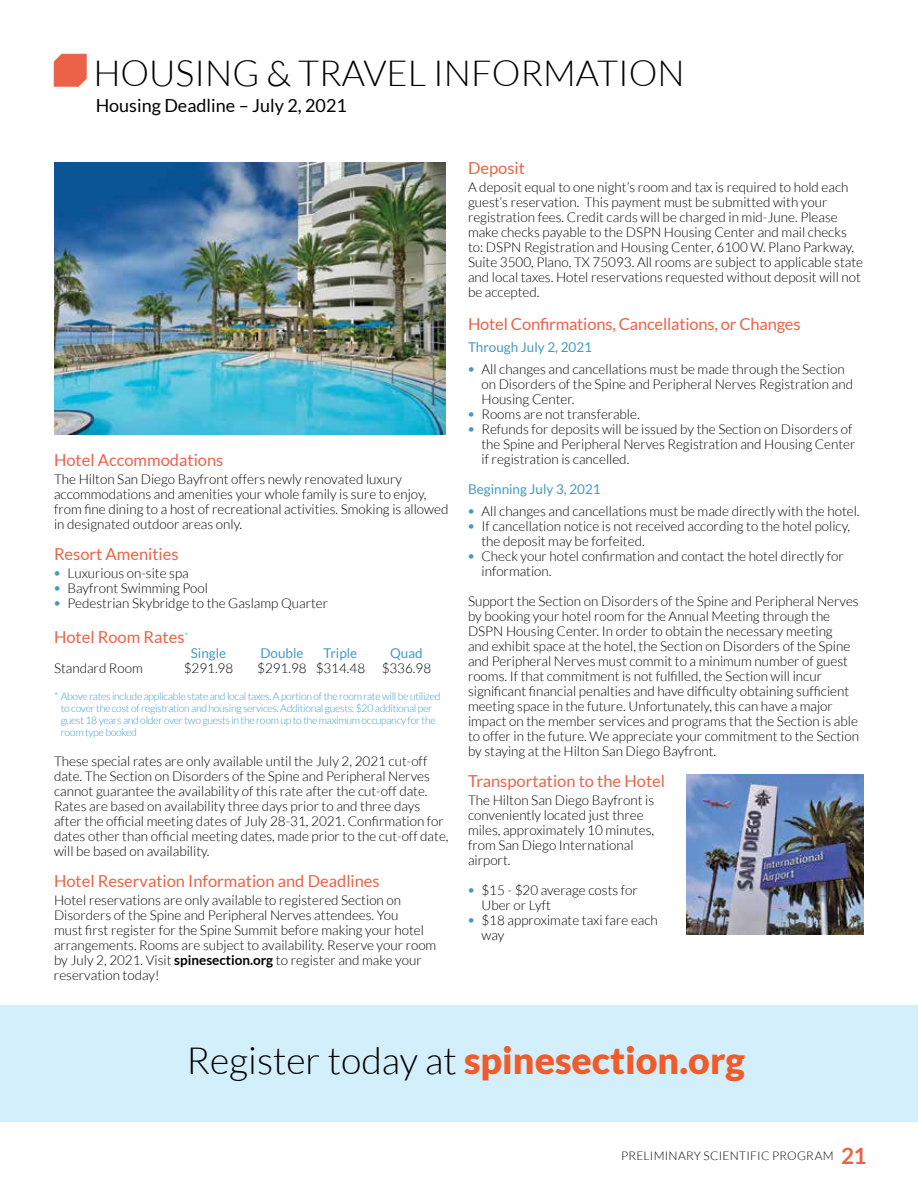
<style>
.page{position:relative;width:918px;height:1188px;background:#fff}
.page>*{position:absolute;margin:0;border:0;box-sizing:border-box;transform-origin:0 0}
.t1{font:900 37.5px "Lato";color:#f15a29}
.t2{font:300 36px "Lato";color:#000}
.t3{font:18px "Lato";color:#000}
.t4{font:16.5px "Lato";color:#ea6348}
.t5{font:300 13.5px/15px "Lato";color:#000}
.t6{font:13.5px "Lato";color:#469ac2}
.t7{font:300 12px "Lato";letter-spacing:.015em;color:#000}
.t8{font:300 10.5px/12px "Lato";letter-spacing:-.03em;color:#469ac2}
.s1{font-family:"New Baskerville";font-weight:400;color:#469ac2}
.s2{font-weight:700}
.s3{font-weight:300;color:#000}
.s4{font-weight:700;font-size:22.5px;color:#ea6348}
</style>
<div class="page">
<img style="left:54px;top:162px;width:392px;height:273px">
<svg style="left:54px;top:54px;width:33px;height:33px"></svg>
<img style="left:687px;top:775px;width:177px;height:160px">
<div style="left:0;top:1005px;width:918px;height:117px;background:#d4effc"></div>
<h2 class="t2" style="left:93px;top:54px;width:593px">HOUSING &amp; TRAVEL INFORMATION</h2>
<h3 class="t3" style="left:96px;top:96px;width:253px">Housing Deadline – July 2, 2021</h3>
<p class="t4" style="left:54px;top:450px;width:171px">Hotel Accommodations</p>
<p class="t5" style="left:54px;top:471px;width:396px">The Hilton San Diego Bayfront offers newly renovated luxury accommodations and amenities your whole family is sure to enjoy, from fine dining to a host of recreational activities. Smoking is allowed in designated outdoor areas only.</p>
<p class="t4" style="left:54px;top:545px;width:126px">Resort Amenities</p>
<p class="t5" style="left:54px;top:566px;width:136px"><span class="s1">•</span> Luxurious on-site spa</p>
<p class="t5" style="left:54px;top:581px;width:156px"><span class="s1">•</span> Bayfront Swimming Pool</p>
<p class="t5" style="left:54px;top:596px;width:276px"><span class="s1">•</span> Pedestrian Skybridge to the Gaslamp Quarter</p>
<p class="t4" style="left:54px;top:627px;width:136px">Hotel Room Rates<sup>*</sup></p>
<p class="t6" style="left:191px;top:645px;width:37px">Single</p>
<p class="t6" style="left:260px;top:645px;width:45px">Double</p>
<p class="t6" style="left:324px;top:645px;width:35px">Triple</p>
<p class="t6" style="left:390px;top:645px;width:34px">Quad</p>
<p class="t5" style="left:54px;top:660px;width:90px">Standard Room</p>
<p class="t5" style="left:184px;top:660px;width:51px">$291.98</p>
<p class="t5" style="left:257px;top:660px;width:176px">$291.98 $314.48 $336.98</p>
<p class="t8" style="left:61px;top:690px;width:381px;text-indent:-7px">* Above rates include applicable state and local taxes. A portion of the room rate will be utilized to cover the cost of registration and housing services. Additional guests: $20 additional per guest 18 years and older over two guests in the room up to the maximum occupancy for the room type booked</p>
<p class="t5" style="left:54px;top:753px;width:396px">These special rates are only available until the July 2, 2021 cut-off date. The Section on Disorders of the Spine and Peripheral Nerves cannot guarantee the availability of this rate after the cut-off date.<br>Rates are based on availability three days prior to and three days after the official meeting dates of July 28-31, 2021. Confirmation for dates other than official meeting dates, made prior to the cut-off date, will be based on availability.</p>
<p class="t4" style="left:54px;top:872px;width:327px">Hotel Reservation Information and Deadlines</p>
<p class="t5" style="left:54px;top:893px;width:384px">Hotel reservations are only available to registered Section on Disorders of the Spine and Peripheral Nerves attendees. You<br>must first register for the Spine Summit before making your hotel arrangements. Rooms are subject to availability. Reserve your room by July 2, 2021. Visit <span class="s2">spinesection.org</span> to register and make your reservation today!</p>
<p class="t4" style="left:468px;top:159px;width:58px">Deposit</p>
<p class="t5" style="left:468px;top:180px;width:397px">A deposit equal to one night’s room and tax is required to hold each guest’s reservation. This payment must be submitted with your registration fees. Credit cards will be charged in mid-June. Please make checks payable to the DSPN Housing Center and mail checks to: DSPN Registration and Housing Center, 6100 W. Plano Parkway, Suite 3500, Plano, TX 75093. All rooms are subject to applicable state and local taxes. Hotel reservations requested without deposit will not be accepted.</p>
<p class="t4" style="left:468px;top:315px;width:334px">Hotel Confirmations, Cancellations, or Changes</p>
<p class="t6" style="left:468px;top:340px;width:126px">Through July 2, 2021</p>
<p class="t5" style="left:482px;top:362px;width:373px;text-indent:-14px"><span class="s1">•</span> All changes and cancellations must be made through the Section on Disorders of the Spine and Peripheral Nerves Registration and<br>Housing Center.</p>
<p class="t5" style="left:468px;top:407px;width:173px"><span class="s1">•</span> Rooms are not transferable.</p>
<p class="t5" style="left:482px;top:422px;width:376px;text-indent:-14px"><span class="s1">•</span> Refunds for deposits will be issued by the Section on Disorders of the Spine and Peripheral Nerves Registration and Housing Center if registration is cancelled.</p>
<p class="t6" style="left:468px;top:482px;width:134px">Beginning July 3, 2021</p>
<p class="t5" style="left:468px;top:503px;width:393px"><span class="s1">•</span> All changes and cancellations must be made directly with the hotel.</p>
<p class="t5" style="left:482px;top:518px;width:370px;text-indent:-14px"><span class="s1">•</span> If cancellation notice is not received according to the hotel policy, the deposit may be forfeited.</p>
<p class="t5" style="left:482px;top:548px;width:364px;text-indent:-14px"><span class="s1">•</span> Check your hotel confirmation and contact the hotel directly for information.</p>
<p class="t5" style="left:468px;top:593px;width:393px">Support the Section on Disorders of the Spine and Peripheral Nerves by booking your hotel room for the Annual Meeting through the DSPN Housing Center. In order to obtain the necessary meeting<br>and exhibit space at the hotel, the Section on Disorders of the Spine and Peripheral Nerves must commit to a minimum number of guest rooms. If that commitment is not fulfilled, the Section will incur significant financial penalties and have difficulty obtaining sufficient meeting space in the future. Unfortunately, this can have a major impact on the member services and programs that the Section is able to offer in the future. We appreciate your commitment to the Section by staying at the Hilton San Diego Bayfront.</p>
<p class="t4" style="left:468px;top:772px;width:199px">Transportation to the Hotel</p>
<p class="t5" style="left:468px;top:793px;width:188px">The Hilton San Diego Bayfront is conveniently located just three miles, approximately 10 minutes, from San Diego International airport.</p>
<p class="t5" style="left:482px;top:883px;width:158px;text-indent:-14px"><span class="s1">•</span> $15 - $20 average costs for<br>Uber or Lyft</p>
<p class="t5" style="left:482px;top:913px;width:178px;text-indent:-14px"><span class="s1">•</span> $18 approximate taxi fare each way</p>
<h1 class="t1" style="left:186px;top:1039px;width:560px"><span class="s3">Register today at</span> spinesection.org</h1>
<p class="t7" style="left:621px;top:1149px;width:247px">PRELIMINARY SCIENTIFIC PROGRAM <span class="s4">21</span></p>
</div>
